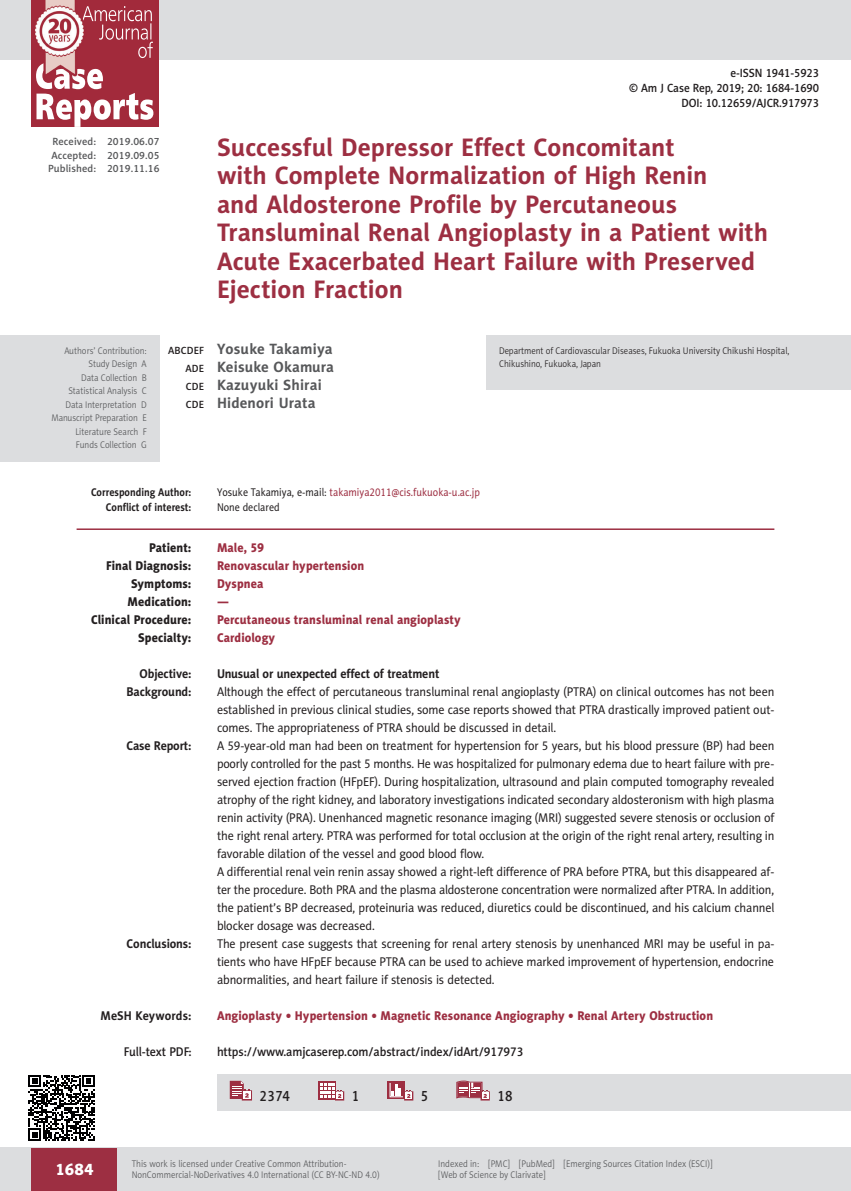
<style>
.page{position:relative;width:851px;height:1191px;background:#fff}
.page>*{position:absolute;margin:0;border:0;box-sizing:border-box;transform-origin:0 0}
.AJCR_Tytul{font:700 25.5px/28.5px "Naomi Sans EFN";color:#9d2f42}
.t1{font:16.5px "Naomi Sans EFN Heavy";color:#fff}
.AJCR_Autorzy{font:700 15px "Naomi Sans EFN";letter-spacing:.01em;color:#57585a}
.AJCR_dane{font:15px "Naomi Sans EFN Medium";letter-spacing:.03em;color:#231f20;scale:.9 1}
.AJCR_Summary_body{font:12.75px/18px "Naomi Sans EFN";letter-spacing:-.01em;color:#231f20;text-align:justify;scale:.95 1}
.AJCR_keywords{font:12.75px "Naomi Sans EFN Heavy";letter-spacing:.005em;color:#9d2f42;scale:.95 1}
.AJCR_Summary_body-2{font:700 12.75px "Naomi Sans EFN";letter-spacing:-.01em;color:#231f20;scale:.95 1}
.AJCR_keywords-2{font:12.75px "Naomi Sans EFN Heavy";letter-spacing:.005em;color:#231f20;scale:.95 1}
.AJCR_full_text_pdf{font:12.75px "Naomi Sans EFN Medium";letter-spacing:-.01em;color:#231f20;scale:.95 1}
.AJCR_keywords-3{font:700 12.75px "Naomi Sans EFN";letter-spacing:.005em;color:#231f20;scale:.95 1}
.AJCR_full_text_pdf-2{font:12px "Naomi Sans EFN Medium";letter-spacing:-.01em;color:#231f20;scale:.95 1}
.AJCR_Adres{font:11.25px "Naomi Sans EFN";color:#9d2f42;scale:.9 1}
.AJCR_Adres-2{font:700 11.25px "Naomi Sans EFN";color:#231f20;scale:.9 1}
.AJCR_Adres-3{font:11.25px "Naomi Sans EFN";color:#231f20;scale:.9 1}
.t2{font:10.5px "Naomi Sans EFN Medium";letter-spacing:.01em;color:#57585a}
.t3{font:9.75px/11.2px "Naomi Sans EFN Light";color:#57585a;scale:.9 1}
.AJCR_Afiliacja{font:9.75px/13.5px "Naomi Sans EFN Light";color:#231f20;scale:.9 1}
.s1{font-family:"Naomi Sans EFN Medium";font-weight:400;font-size:10.5px;color:#231f20}
.s2{color:#231f20}
</style>
<div class="page">
<div style="left:217px;top:1074px;width:633px;height:36px;background:#dcdddf"></div>
<svg style="left:230px;top:1080px;width:22px;height:20px"></svg>
<div style="left:318px;top:1081px;width:17px;height:18px;background:#9d2f42"></div>
<svg style="left:320px;top:1082px;width:24px;height:18px"></svg>
<div style="left:387px;top:1081px;width:18px;height:18px;background:#9d2f42"></div>
<svg style="left:389px;top:1083px;width:24px;height:17px"></svg>
<svg style="left:456px;top:1080px;width:33px;height:20px"></svg>
<hr style="left:77px;top:528px;width:697px;height:2px;background:#9d2f42">
<div style="left:0;top:336px;width:159px;height:126px;background:#dcdddf"></div>
<div style="left:486px;top:336px;width:364px;height:54px;background:#dcdddf"></div>
<svg style="left:28px;top:1075px;width:67px;height:66px"></svg>
<hr style="left:850px;top:0;width:1px;height:60px;background:#dcdddf">
<div style="left:0;top:1148px;width:850px;height:43px;background:#dcdddf"></div>
<div style="left:32px;top:1147px;width:85px;height:43px;background:#9d2f42"></div>
<div style="left:0;top:0;width:850px;height:60px;background:#dcdddf"></div>
<img style="left:32px;top:0;width:127px;height:127px">
<img style="left:36px;top:63px;width:117px;height:64px">
<img style="left:82px;top:6px;width:70px;height:34px">
<p class="AJCR_full_text_pdf-2" style="left:730px;top:66px;width:95px">e-ISSN 1941-5923</p>
<p class="AJCR_full_text_pdf-2" style="left:629px;top:81px;width:201px">© Am J Case Rep, 2019; 20: 1684-1690</p>
<p class="AJCR_full_text_pdf-2" style="left:681px;top:96px;width:146px">DOI: 10.12659/AJCR.917973</p>
<p class="t2" style="left:52px;top:136px;width:109px">Received: 2019.06.07</p>
<p class="t2" style="left:51px;top:149px;width:110px">Accepted: 2019.09.05</p>
<p class="t2" style="left:48px;top:163px;width:113px">Published: 2019.11.16</p>
<p class="t3" style="left:64px;top:345px;width:93px">Authors’ Contribution:</p>
<p class="t3" style="left:88px;top:358px;width:66px">Study Design A</p>
<p class="t3" style="left:81px;top:372px;width:74px">Data Collection B</p>
<p class="t3" style="left:68px;top:385px;width:89px">Statistical Analysis C</p>
<p class="t3" style="left:65px;top:399px;width:92px">Data Interpretation D</p>
<p class="t3" style="left:51px;top:412px;width:107px">Manuscript Preparation E</p>
<p class="t3" style="left:75px;top:426px;width:81px">Literature Search F</p>
<p class="t3" style="left:76px;top:439px;width:80px">Funds Collection G</p>
<p class="AJCR_Tytul" style="left:217px;top:133px;width:552px">Successful Depressor Effect Concomitant<br>with Complete Normalization of High Renin<br>and Aldosterone Profile by Percutaneous Transluminal Renal Angioplasty in a Patient with Acute Exacerbated Heart Failure with Preserved Ejection Fraction</p>
<p class="AJCR_Autorzy" style="left:168px;top:340px;width:166px"><span class="s1">ABCDEF</span> Yosuke Takamiya</p>
<p class="AJCR_Autorzy" style="left:185px;top:358px;width:150px"><span class="s1">ADE</span> Keisuke Okamura</p>
<p class="AJCR_Autorzy" style="left:186px;top:376px;width:137px"><span class="s1">CDE</span> Kazuyuki Shirai</p>
<p class="AJCR_Autorzy" style="left:186px;top:394px;width:131px"><span class="s1">CDE</span> Hidenori Urata</p>
<p class="AJCR_Afiliacja" style="left:499px;top:344px;width:324px">Department of Cardiovascular Diseases, Fukuoka University Chikushi Hospital,<br>Chikushino, Fukuoka, Japan</p>
<p class="AJCR_Adres-2" style="left:91px;top:485px;width:113px">Corresponding Author:</p>
<p class="AJCR_Adres" style="left:217px;top:485px;width:294px"><span class="s2">Yosuke Takamiya, e-mail:</span> takamiya2011@cis.fukuoka-u.ac.jp</p>
<p class="AJCR_Adres-2" style="left:106px;top:501px;width:97px">Conflict of interest:</p>
<p class="AJCR_Adres-3" style="left:217px;top:501px;width:71px">None declared</p>
<p class="AJCR_keywords-2" style="left:149px;top:540px;width:46px">Patient:</p>
<p class="AJCR_keywords" style="left:217px;top:540px;width:51px">Male, 59</p>
<p class="AJCR_keywords-2" style="left:106px;top:558px;width:91px">Final Diagnosis:</p>
<p class="AJCR_keywords" style="left:217px;top:558px;width:156px">Renovascular hypertension</p>
<p class="AJCR_keywords-2" style="left:131px;top:576px;width:65px">Symptoms:</p>
<p class="AJCR_keywords" style="left:217px;top:576px;width:50px">Dyspnea</p>
<p class="AJCR_keywords-2" style="left:128px;top:594px;width:69px">Medication:</p>
<p class="AJCR_keywords" style="left:217px;top:594px;width:14px">—</p>
<p class="AJCR_keywords-2" style="left:91px;top:612px;width:107px">Clinical Procedure:</p>
<p class="AJCR_keywords" style="left:217px;top:612px;width:258px">Percutaneous transluminal renal angioplasty</p>
<p class="AJCR_keywords-2" style="left:138px;top:630px;width:58px">Specialty:</p>
<p class="AJCR_keywords" style="left:217px;top:630px;width:63px">Cardiology</p>
<p class="AJCR_Summary_body-2" style="left:139px;top:666px;width:56px">Objective:</p>
<p class="AJCR_Summary_body-2" style="left:217px;top:666px;width:235px">Unusual or unexpected effect of treatment</p>
<p class="AJCR_Summary_body-2" style="left:126px;top:684px;width:70px">Background:</p>
<p class="AJCR_Summary_body" style="left:217px;top:683px;width:588px">Although the effect of percutaneous transluminal renal angioplasty (PTRA) on clinical outcomes has not been established in previous clinical studies, some case reports showed that PTRA drastically improved patient out&shy;comes. The appropriateness of PTRA should be discussed in detail.</p>
<p class="AJCR_Summary_body-2" style="left:126px;top:738px;width:70px">Case Report:</p>
<p class="AJCR_Summary_body" style="left:217px;top:737px;width:588px">A 59-year-old man had been on treatment for hypertension for 5 years, but his blood pressure (BP) had been poorly controlled for the past 5 months. He was hospitalized for pulmonary edema due to heart failure with pre&shy;served ejection fraction (HFpEF). During hospitalization, ultrasound and plain computed tomography revealed atrophy of the right kidney, and laboratory investigations indicated secondary aldosteronism with high plasma renin activity (PRA). Unenhanced magnetic resonance imaging (MRI) suggested severe stenosis or occlusion of the right renal artery. PTRA was performed for total occlusion at the origin of the right renal artery, resulting in favorable dilation of the vessel and good blood flow.</p>
<p class="AJCR_Summary_body" style="left:217px;top:863px;width:588px">A differential renal vein renin assay showed a right-left difference of PRA before PTRA, but this disappeared af&shy;ter the procedure. Both PRA and the plasma aldosterone concentration were normalized after PTRA. In addition, the patient’s BP decreased, proteinuria was reduced, diuretics could be discontinued, and his calcium channel blocker dosage was decreased.</p>
<p class="AJCR_Summary_body-2" style="left:127px;top:936px;width:70px">Conclusions:</p>
<p class="AJCR_Summary_body" style="left:217px;top:935px;width:588px">The present case suggests that screening for renal artery stenosis by unenhanced MRI may be useful in pa&shy;tients who have HFpEF because PTRA can be used to achieve marked improvement of hypertension, endocrine abnormalities, and heart failure if stenosis is detected.</p>
<p class="AJCR_keywords-3" style="left:100px;top:1008px;width:97px">MeSH Keywords:</p>
<p class="AJCR_keywords" style="left:217px;top:1008px;width:523px">Angioplasty • Hypertension • Magnetic Resonance Angiography • Renal Artery Obstruction</p>
<p class="AJCR_full_text_pdf" style="left:124px;top:1044px;width:73px">Full-text PDF:</p>
<p class="AJCR_full_text_pdf" style="left:217px;top:1044px;width:324px">https://www.amjcaserep.com/abstract/index/idArt/917973</p>
<p class="AJCR_dane" style="left:259px;top:1086px;width:35px">2374</p>
<p class="AJCR_dane" style="left:352px;top:1086px;width:10px">1</p>
<p class="AJCR_dane" style="left:421px;top:1086px;width:10px">5</p>
<p class="AJCR_dane" style="left:497px;top:1086px;width:19px">18</p>
<p class="t1" style="left:55px;top:1159px;width:40px">1684</p>
<p class="t3" style="left:438px;top:1158px;width:306px">Indexed in: [PMC] [PubMed] [Emerging Sources Citation Index (ESCI)] [Web of Science by Clarivate]</p>
<p class="t3" style="left:132px;top:1158px;width:277px">This work is licensed under Creative Common Attribution-<br>NonCommercial-NoDerivatives 4.0 International (CC BY-NC-ND 4.0)</p>
</div>
